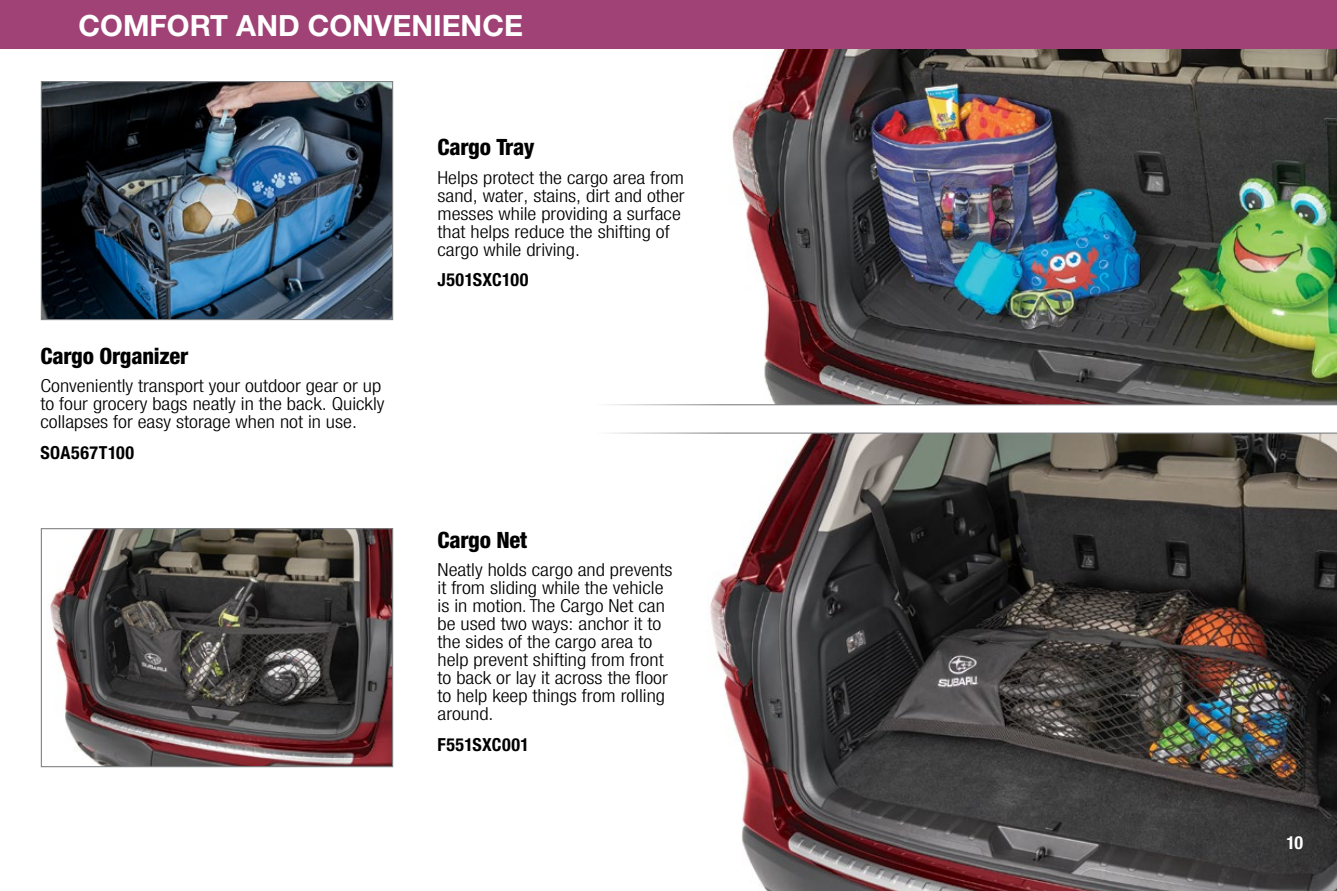
<style>
.page{position:relative;width:1337px;height:891px;background:#fff}
.page>*{position:absolute;margin:0;border:0;box-sizing:border-box;transform-origin:0 0}
.t1{font:700 29.25px "Helvetica Neue LT Pro";color:#fff}
.t2{font:800 condensed 22.5px "Helvetica Neue LT Pro";letter-spacing:-.01em;color:#000}
.t3{font:300 condensed 18px/18px "Helvetica Neue LT Pro";color:#000;scale:1.15 1}
.t4{font:700 condensed 18px "Helvetica Neue LT Pro";letter-spacing:.025em;color:#000}
.t5{font:700 condensed 18px "Helvetica Neue LT Pro";color:#fff}
</style>
<div class="page">
<img style="left:710px;top:434px;width:626px;height:457px">
<img style="left:732px;top:49px;width:604px;height:355px">
<div style="left:0;top:0;width:1336px;height:49px;background:#a04276"></div>
<hr style="left:562px;top:433px;width:774px;height:1px;background:#808285">
<hr style="left:562px;top:404px;width:774px;height:1px;background:#808285">
<img style="left:43px;top:83px;width:348px;height:235px">
<div style="left:41px;top:81px;width:352px;height:239px;border:1px solid #808285"></div>
<img style="left:50px;top:530px;width:341px;height:235px">
<div style="left:41px;top:528px;width:352px;height:239px;border:1px solid #808285"></div>
<h1 class="t1" style="left:79px;top:7px;width:446px">COMFORT AND CONVENIENCE</h1>
<p class="t2" style="left:40px;top:343px;width:149px">Cargo Organizer</p>
<p class="t3" style="left:40px;top:377px;width:301px">Conveniently transport your outdoor gear or up to four grocery bags neatly in the back. Quickly collapses for easy storage when not in use.</p>
<p class="t4" style="left:40px;top:442px;width:95px">SOA567T100</p>
<p class="t2" style="left:437px;top:134px;width:98px">Cargo Tray</p>
<p class="t3" style="left:437px;top:168px;width:216px">Helps protect the cargo area from sand, water, stains, dirt and other messes while providing a surface that helps reduce the shifting of cargo while driving.</p>
<p class="t4" style="left:437px;top:269px;width:92px">J501SXC100</p>
<p class="t2" style="left:437px;top:526px;width:91px">Cargo Net</p>
<p class="t3" style="left:437px;top:561px;width:206px">Neatly holds cargo and prevents it from sliding while the vehicle is in motion. The Cargo Net can be used two ways: anchor it to the sides of the cargo area to help prevent shifting from front to back or lay it across the floor to help keep things from rolling around.</p>
<p class="t4" style="left:437px;top:734px;width:93px">F551SXC001</p>
<p class="t5" style="left:1286px;top:832px;width:18px">10</p>
</div>
